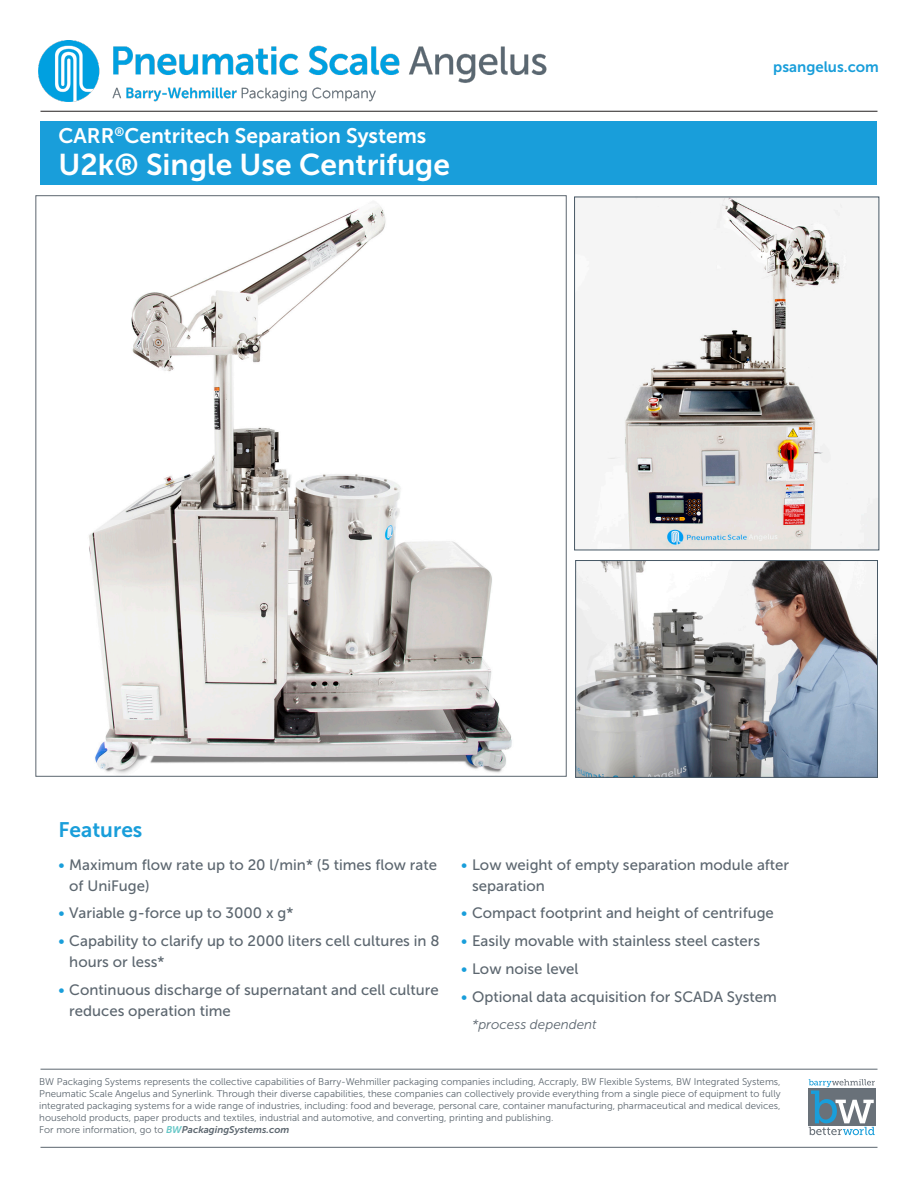
<style>
.page{position:relative;width:918px;height:1188px;background:#fff}
.page>*{position:absolute;margin:0;border:0;box-sizing:border-box;transform-origin:0 0}
.Page_1_Big_Header{font:30px "Museo Sans 700";color:#fff}
.Page_1_Big_Header-2{font:21px "Museo Sans 700";color:#fff}
.t1{font:21px "Museo Sans 700";color:#199eda}
.t2{font:15px/21px "Museo Sans 500";color:#5c666f}
.t3{font:15px "Museo Sans 700";color:#199eda}
.Page_1_Bullet{font:italic 13.5px "Museo Sans 300";color:#5c666f}
.t4{font:9.75px/12px "Museo Sans 300";color:#5c666f}
.s1{color:#199eda}
.s2{font-family:"Museo Sans 700";font-style:italic;color:#66c7c7}
.s3{font-family:"Museo Sans 700";font-style:italic}
</style>
<div class="page">
<div style="left:40px;top:122px;width:838px;height:63px;background:#199eda"></div>
<svg style="left:809px;top:1079px;width:66px;height:56px"></svg>
<hr style="left:40px;top:111px;width:838px;height:1px;background:#231f20">
<hr style="left:40px;top:1147px;width:838px;height:1px;background:#5c666f">
<hr style="left:40px;top:1069px;width:838px;height:1px;background:#5c666f">
<img style="left:39px;top:41px;width:508px;height:61px">
<img style="left:89px;top:206px;width:423px;height:568px">
<img style="left:607px;top:199px;width:270px;height:349px">
<img style="left:577px;top:562px;width:299px;height:214px">
<div style="left:575px;top:560px;width:303px;height:218px;border:1px solid #475865"></div>
<p class="Page_1_Big_Header-2" style="left:58px;top:124px;width:369px">CARR<sup>®</sup>Centritech Separation Systems</p>
<p class="Page_1_Big_Header" style="left:58px;top:148px;width:393px">U2k® Single Use Centrifuge</p>
<h3 class="t3" style="left:773px;top:59px;width:107px">psangelus.com</h3>
<h2 class="t1" style="left:58px;top:819px;width:85px">Features</h2>
<p class="t2" style="left:69px;top:854px;width:369px;text-indent:-11px"><span class="s1">•</span> Maximum flow rate up to 20 l/min* (5 times flow rate of UniFuge)</p>
<p class="t2" style="left:58px;top:903px;width:236px"><span class="s1">•</span> Variable g-force up to 3000 x g*</p>
<p class="t2" style="left:69px;top:930px;width:372px;text-indent:-11px"><span class="s1">•</span> Capability to clarify up to 2000 liters cell cultures in 8 hours or less*</p>
<p class="t2" style="left:69px;top:979px;width:371px;text-indent:-11px"><span class="s1">•</span> Continuous discharge of supernatant and cell culture reduces operation time</p>
<p class="t2" style="left:472px;top:854px;width:319px;text-indent:-11px"><span class="s1">•</span> Low weight of empty separation module after separation</p>
<p class="t2" style="left:461px;top:903px;width:314px"><span class="s1">•</span> Compact footprint and height of centrifuge</p>
<p class="t2" style="left:461px;top:930px;width:300px"><span class="s1">•</span> Easily movable with stainless steel casters</p>
<p class="t2" style="left:461px;top:958px;width:119px"><span class="s1">•</span> Low noise level</p>
<p class="t2" style="left:461px;top:986px;width:317px"><span class="s1">•</span> Optional data acquisition for SCADA System</p>
<p class="Page_1_Bullet" style="left:472px;top:1017px;width:126px">*process dependent</p>
<p class="t4" style="left:39px;top:1076px;width:743px">BW Packaging Systems represents the collective capabilities of Barry-Wehmiller packaging companies including, Accraply, BW Flexible Systems, BW Integrated Systems, Pneumatic Scale Angelus and Synerlink. Through their diverse capabilities, these companies can collectively provide everything from a single piece of equipment to fully integrated packaging systems for a wide range of industries, including: food and beverage, personal care, container manufacturing, pharmaceutical and medical devices, household products, paper products and textiles, industrial and automotive, and converting, printing and publishing.<br>For more information, go to <span class="s2">BW</span><span class="s3">PackagingSystems.com</span></p>
</div>
